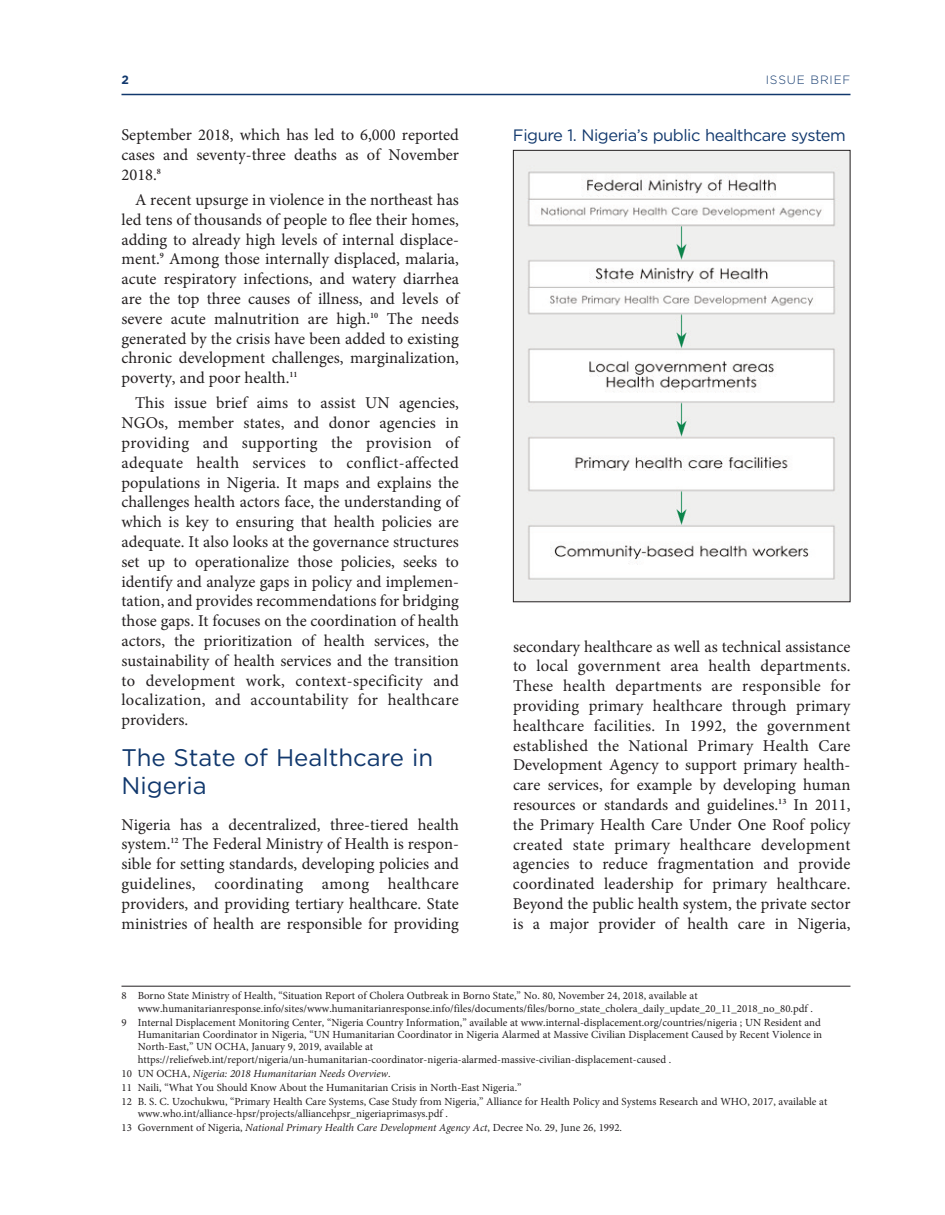
<style>
.page{position:relative;width:945px;height:1215px;background:#fff}
.page>*{position:absolute;margin:0;border:0;box-sizing:border-box;transform-origin:0 0}
.t1{font:24px/28.8px "Gotham";color:#11386d}
.t2{font:16.5px/19.8px "Minion Pro";color:#231f20;text-align:justify}
.t3{font:16.5px "Gotham";letter-spacing:-.03em;color:#11386d}
.t4{font:300 12px "Gotham";letter-spacing:.07em;color:#11386d}
.t5{font:700 12px "Gotham";color:#11386d}
.t6{font:10.8px/12.3px "Minion Pro";color:#231f20}
.s1{font-style:italic}
</style>
<div class="page">
<hr style="left:122px;top:94px;width:728px;height:1px;background:#11386d">
<hr style="left:121px;top:986px;width:729px;height:1px;background:#231f20">
<img style="left:515px;top:152px;width:333px;height:448px">
<div style="left:513px;top:150px;width:337px;height:452px;border:1px solid #231f20"></div>
<p class="t5" style="left:122px;top:73px;width:9px">2</p>
<p class="t4" style="left:766px;top:73px;width:86px">ISSUE BRIEF</p>
<p class="t2" style="left:121px;top:126px;width:339px">September 2018, which has led to 6,000 reported cases and seventy-three deaths as of November 2018.<sup>8</sup></p>
<p class="t2" style="left:121px;top:191px;width:339px;text-indent:14px">A recent upsurge in violence in the northeast has led tens of thousands of people to flee their homes, adding to already high levels of internal displace&shy;ment.<sup>9</sup> Among those internally displaced, malaria, acute respiratory infections, and watery diarrhea are the top three causes of illness, and levels of severe acute malnutrition are high.<sup>10</sup> The needs generated by the crisis have been added to existing chronic development challenges, marginalization, poverty, and poor health.<sup>11</sup></p>
<p class="t2" style="left:121px;top:395px;width:339px;text-indent:14px">This issue brief aims to assist UN agencies, NGOs, member states, and donor agencies in providing and supporting the provision of adequate health services to conflict-affected populations in Nigeria. It maps and explains the challenges health actors face, the understanding of which is key to ensuring that health policies are adequate. It also looks at the governance structures set up to operationalize those policies, seeks to identify and analyze gaps in policy and implemen&shy;tation, and provides recommendations for bridging those gaps. It focuses on the coordination of health actors, the prioritization of health services, the sustainability of health services and the transition to development work, context-specificity and localization, and accountability for healthcare providers.</p>
<h1 class="t1" style="left:122px;top:743px;width:313px">The State of Healthcare in<br>Nigeria</h1>
<p class="t2" style="left:122px;top:816px;width:339px">Nigeria has a decentralized, three-tiered health system.<sup>12</sup> The Federal Ministry of Health is respon&shy;sible for setting standards, developing policies and guidelines, coordinating among healthcare providers, and providing tertiary healthcare. State ministries of health are responsible for providing</p>
<p class="t3" style="left:513px;top:126px;width:334px">Figure 1. Nigeria’s public healthcare system</p>
<p class="t2" style="left:513px;top:638px;width:339px">secondary healthcare as well as technical assistance to local government area health departments.<br>These health departments are responsible for providing primary healthcare through primary healthcare facilities. In 1992, the government established the National Primary Health Care Development Agency to support primary health&shy;care services, for example by developing human resources or standards and guidelines.<sup>13</sup> In 2011, the Primary Health Care Under One Roof policy created state primary healthcare development agencies to reduce fragmentation and provide coordinated leadership for primary healthcare.<br>Beyond the public health system, the private sector is a major provider of health care in Nigeria,</p>
<p class="t6" style="left:138px;top:991px;width:677px;text-indent:-16px">8 Borno State Ministry of Health, “Situation Report of Cholera Outbreak in Borno State,” No. 80, November 24, 2018, available at www.humanitarianresponse.info/sites/www.humanitarianresponse.info/files/documents/files/borno_state_cholera_daily_update_20_11_2018_no_80.pdf .</p>
<p class="t6" style="left:138px;top:1017px;width:686px;text-indent:-16px">9 Internal Displacement Monitoring Center, “Nigeria Country Information,” available at www.internal-displacement.org/countries/nigeria ; UN Resident and Humanitarian Coordinator in Nigeria, “UN Humanitarian Coordinator in Nigeria Alarmed at Massive Civilian Displacement Caused by Recent Violence in North-East,” UN OCHA, January 9, 2019, available at https://reliefweb.int/report/nigeria/un-humanitarian-coordinator-nigeria-alarmed-massive-civilian-displacement-caused .</p>
<p class="t6" style="left:122px;top:1067px;width:707px;line-height:14px">10 UN OCHA, <span class="s1">Nigeria: 2018 Humanitarian Needs Overview</span>.<br>11 Naili, “What You Should Know About the Humanitarian Crisis in North-East Nigeria.”<br>12 B. S. C. Uzochukwu, “Primary Health Care Systems, Case Study from Nigeria,” Alliance for Health Policy and Systems Research and WHO, 2017, available at</p>
<p class="t6" style="left:122px;top:1108px;width:502px;line-height:14px;text-indent:16px">www.who.int/alliance-hpsr/projects/alliancehpsr_nigeriaprimasys.pdf .<br>13 Government of Nigeria, <span class="s1">National Primary Health Care Development Agency Act</span>, Decree No. 29, June 26, 1992.</p>
</div>
